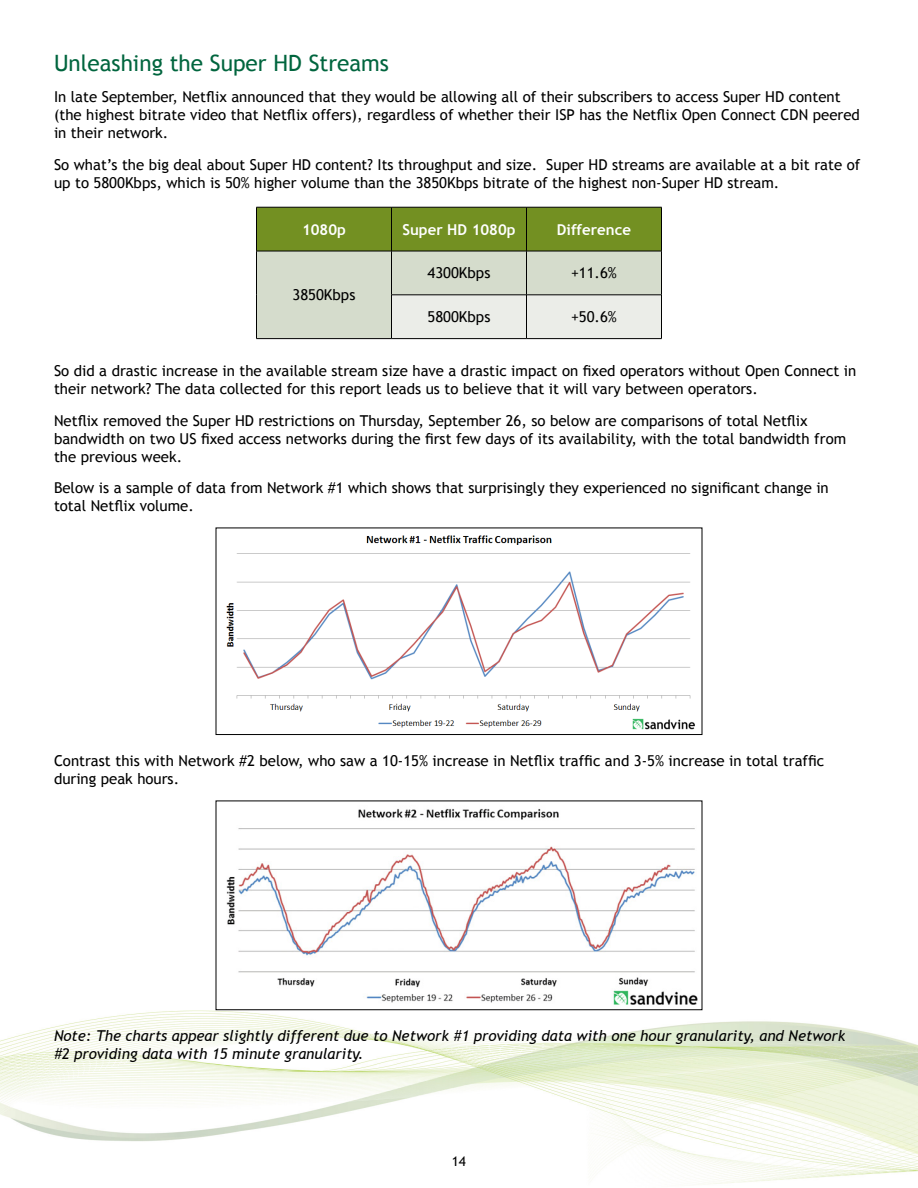
<style>
.page{position:relative;width:918px;height:1188px;background:#fff}
.page>*{position:absolute;margin:0;border:0;box-sizing:border-box;transform-origin:0 0}
.Second-Level_Heading{font:22.5px "Trebuchet MS";color:#00653e}
.t1{font:15px/18px "Trebuchet MS";color:#000}
.t2{font:italic 15px/18px "Trebuchet MS";color:#000}
.t3{font:700 15px "Trebuchet MS";color:#fff}
.t4{font:13.5px "Trebuchet MS";color:#000}
</style>
<div class="page">
<img style="left:0;top:1010px;width:918px;height:175px">
<svg style="left:257px;top:208px;width:404px;height:130px;background:#b7c498"></svg>
<hr style="left:256px;top:207px;width:136px;height:1px;background:#000">
<hr style="left:256px;top:207px;width:1px;height:44px;background:#000">
<hr style="left:392px;top:207px;width:134px;height:1px;background:#000">
<hr style="left:391px;top:207px;width:1px;height:44px;background:#000">
<hr style="left:526px;top:207px;width:136px;height:1px;background:#000">
<hr style="left:526px;top:207px;width:1px;height:44px;background:#000">
<hr style="left:661px;top:207px;width:1px;height:44px;background:#000">
<hr style="left:392px;top:251px;width:134px;height:1px;background:#000">
<hr style="left:526px;top:251px;width:136px;height:1px;background:#000">
<hr style="left:526px;top:251px;width:1px;height:44px;background:#000">
<hr style="left:661px;top:251px;width:1px;height:44px;background:#000">
<hr style="left:391px;top:295px;width:135px;height:1px;background:#000">
<hr style="left:526px;top:295px;width:136px;height:1px;background:#000">
<hr style="left:526px;top:295px;width:1px;height:43px;background:#000">
<hr style="left:661px;top:295px;width:1px;height:43px;background:#000">
<hr style="left:392px;top:338px;width:134px;height:1px;background:#000">
<hr style="left:526px;top:338px;width:136px;height:1px;background:#000">
<hr style="left:256px;top:251px;width:136px;height:1px;background:#000">
<hr style="left:256px;top:251px;width:1px;height:44px;background:#000">
<hr style="left:391px;top:251px;width:1px;height:44px;background:#000">
<hr style="left:256px;top:295px;width:1px;height:43px;background:#000">
<hr style="left:391px;top:295px;width:1px;height:43px;background:#000">
<hr style="left:256px;top:338px;width:136px;height:1px;background:#000">
<img style="left:226px;top:535px;width:469px;height:195px">
<div style="left:216px;top:528px;width:486px;height:207px;border:1px solid #000"></div>
<img style="left:226px;top:808px;width:472px;height:197px">
<p class="Second-Level_Heading" style="left:54px;top:49px;width:337px">Unleashing the Super HD Streams</p>
<p class="t1" style="left:54px;top:88px;width:807px">In late September, Netflix announced that they would be allowing all of their subscribers to access Super HD content (the highest bitrate video that Netflix offers), regardless of whether their ISP has the Netflix Open Connect CDN peered in their network.</p>
<p class="t1" style="left:54px;top:155px;width:808px">So what’s the big deal about Super HD content? Its throughput and size. Super HD streams are available at a bit rate of up to 5800Kbps, which is 50% higher volume than the 3850Kbps bitrate of the highest non-Super HD stream.</p>
<p class="t3" style="left:302px;top:220px;width:45px">1080p</p>
<p class="t3" style="left:402px;top:220px;width:115px">Super HD 1080p</p>
<p class="t3" style="left:557px;top:220px;width:76px">Difference</p>
<p class="t1" style="left:428px;top:264px;width:64px">4300Kbps</p>
<p class="t1" style="left:571px;top:264px;width:47px">+11.6%</p>
<p class="t1" style="left:428px;top:308px;width:64px">5800Kbps</p>
<p class="t1" style="left:571px;top:308px;width:47px">+50.6%</p>
<p class="t1" style="left:54px;top:362px;width:804px">So did a drastic increase in the available stream size have a drastic impact on fixed operators without Open Connect in their network? The data collected for this report leads us to believe that it will vary between operators.</p>
<p class="t1" style="left:54px;top:412px;width:794px">Netflix removed the Super HD restrictions on Thursday, September 26, so below are comparisons of total Netflix bandwidth on two US fixed access networks during the first few days of its availability, with the total bandwidth from the previous week.</p>
<p class="t1" style="left:54px;top:479px;width:776px">Below is a sample of data from Network #1 which shows that surprisingly they experienced no significant change in total Netflix volume.</p>
<p class="t1" style="left:293px;top:286px;width:64px">3850Kbps</p>
<p class="t1" style="left:54px;top:752px;width:772px">Contrast this with Network #2 below, who saw a 10-15% increase in Netflix traffic and 3-5% increase in total traffic during peak hours.</p>
<p class="t2" style="left:54px;top:1027px;width:793px">Note: The charts appear slightly different due to Network #1 providing data with one hour granularity, and Network #2 providing data with 15 minute granularity.</p>
<p class="t4" style="left:452px;top:1153px;width:16px">14</p>
</div>
